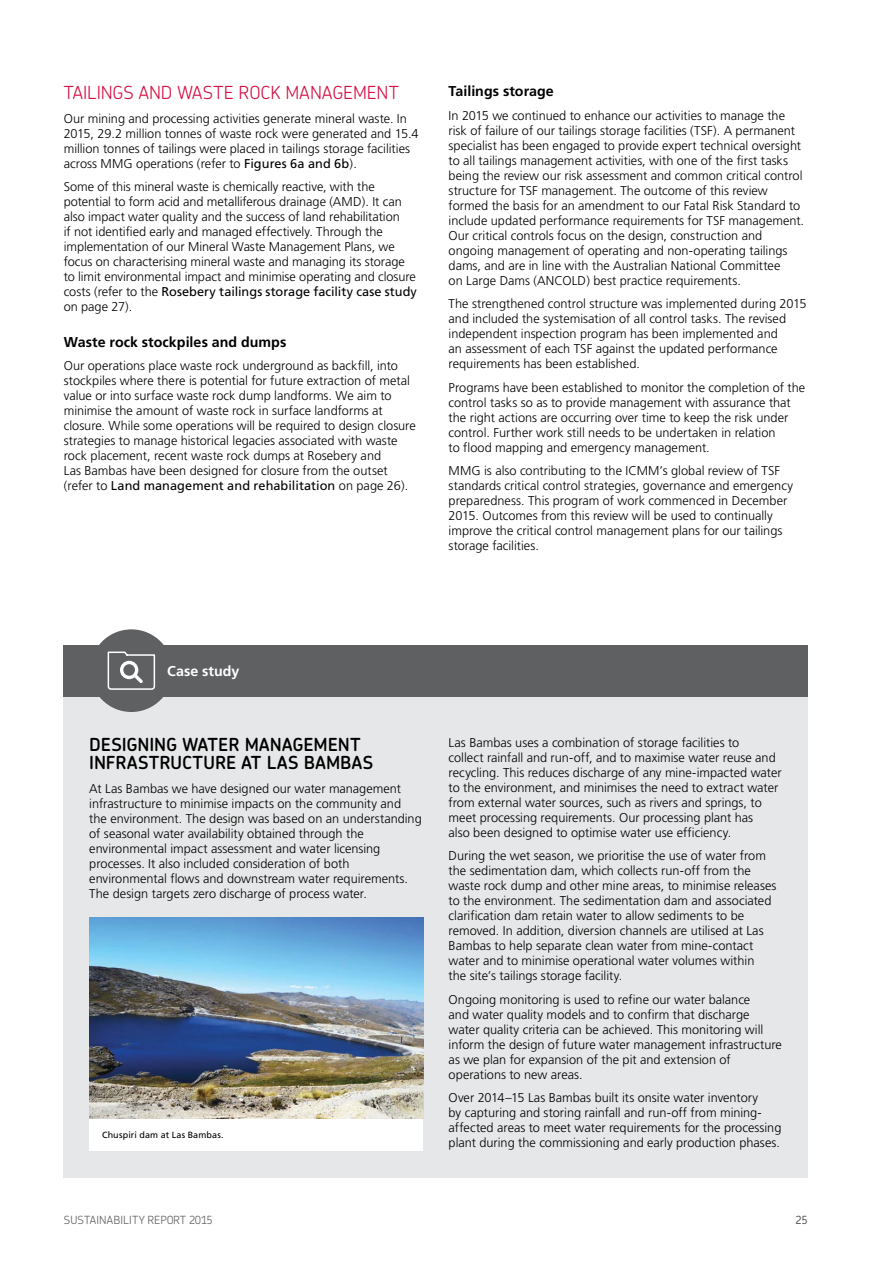
<style>
.page{position:relative;width:893px;height:1263px;background:#fff}
.page>*{position:absolute;margin:0;border:0;box-sizing:border-box;transform-origin:0 0}
.t1{font:600 18px/18px "Chevin";letter-spacing:.01em;color:#000}
.t2{font:300 18px "Chevin";color:#d31245}
.t3{font:700 14.25px "Frutiger";letter-spacing:.005em;color:#000}
.t4{font:700 14.25px "Frutiger";color:#fff}
.t5{font:300 12.75px/15px "Frutiger";color:#000}
.t6{font:300 11.25px "Chevin";letter-spacing:.005em;color:#5f6062}
.t7{font:500 11.25px "Chevin";color:#5f6062}
.t8{font:9px "Frutiger";letter-spacing:.015em;color:#000}
.s1{font-weight:400}
</style>
<div class="page">
<div style="left:64px;top:696px;width:744px;height:482px;background:#e6e7e8"></div>
<div style="left:64px;top:645px;width:744px;height:51px;background:#5f6062"></div>
<div style="left:90px;top:629px;width:83px;height:83px;background:#5f6062;border-radius:50%"></div>
<svg style="left:107px;top:651px;width:49px;height:39px"></svg>
<div style="left:89px;top:1118px;width:334px;height:32px;background:#fff"></div>
<img style="left:89px;top:917px;width:334px;height:201px">
<h1 class="t2" style="left:64px;top:81px;width:12px">TAILINGS</h1>
<h1 class="t2" style="left:139px;top:81px;width:57px">AN D WASTE</h1>
<h1 class="t2" style="left:239px;top:81px;width:12px">ROCK</h1>
<h1 class="t2" style="left:285px;top:81px;width:13px">MANAGEMENT</h1>
<p class="t5" style="left:64px;top:111px;width:356px">Our mining and processing activities generate mineral waste. In 2015, 29.2 million tonnes of waste rock were generated and 15.4 million tonnes of tailings were placed in tailings storage facilities across MMG operations (refer to <span class="s1">Figures 6a and 6b</span>).</p>
<p class="t5" style="left:64px;top:179px;width:355px">Some of this mineral waste is chemically reactive, with the potential to form acid and metalliferous drainage (AMD). It can also impact water quality and the success of land rehabilitation<br>if not identified early and managed effectively. Through the implementation of our Mineral Waste Management Plans, we focus on characterising mineral waste and managing its storage to limit environmental impact and minimise operating and closure costs (refer to the <span class="s1">Rosebery tailings storage facility case study </span>on page 27).</p>
<p class="t3" style="left:64px;top:333px;width:224px">Waste rock stockpiles and dumps</p>
<p class="t5" style="left:64px;top:358px;width:354px">Our operations place waste rock underground as backfill, into stockpiles where there is potential for future extraction of metal value or into surface waste rock dump landforms. We aim to minimise the amount of waste rock in surface landforms at closure. While some operations will be required to design closure strategies to manage historical legacies associated with waste rock placement, recent waste rock dumps at Rosebery and<br>Las Bambas have been designed for closure from the outset (refer to <span class="s1">Land management and rehabilitation</span> on page 26).</p>
<p class="t3" style="left:449px;top:83px;width:107px">Tailings storage</p>
<p class="t5" style="left:449px;top:108px;width:357px">In 2015 we continued to enhance our activities to manage the risk of failure of our tailings storage facilities (TSF). A permanent specialist has been engaged to provide expert technical oversight to all tailings management activities, with one of the first tasks being the review our risk assessment and common critical control structure for TSF management. The outcome of this review formed the basis for an amendment to our Fatal Risk Standard to include updated performance requirements for TSF management.<br>Our critical controls focus on the design, construction and ongoing management of operating and non-operating tailings dams, and are in line with the Australian National Committee<br>on Large Dams (ANCOLD) best practice requirements.</p>
<p class="t5" style="left:449px;top:296px;width:359px">The strengthened control structure was implemented during 2015 and included the systemisation of all control tasks. The revised independent inspection program has been implemented and<br>an assessment of each TSF against the updated performance requirements has been established.</p>
<p class="t5" style="left:449px;top:380px;width:358px">Programs have been established to monitor the completion of the control tasks so as to provide management with assurance that the right actions are occurring over time to keep the risk under control. Further work still needs to be undertaken in relation<br>to flood mapping and emergency management.</p>
<p class="t5" style="left:449px;top:463px;width:346px">MMG is also contributing to the ICMM’s global review of TSF standards critical control strategies, governance and emergency preparedness. This program of work commenced in December 2015. Outcomes from this review will be used to continually improve the critical control management plans for our tailings storage facilities.</p>
<p class="t4" style="left:167px;top:663px;width:74px">Case study</p>
<h1 class="t1" style="left:89px;top:735px;width:285px">DESIGNING WATER MANAGEMENT<br>INFRASTRUCTURE AT LAS BAMB AS</h1>
<p class="t5" style="left:89px;top:781px;width:334px">At Las Bambas we have designed our water management infrastructure to minimise impacts on the community and the environment. The design was based on an understanding of seasonal water availability obtained through the environmental impact assessment and water licensing processes. It also included consideration of both environmental flows and downstream water requirements.<br>The design targets zero discharge of process water.</p>
<p class="t8" style="left:102px;top:1129px;width:123px">Chuspiri dam at Las Bambas.</p>
<p class="t5" style="left:449px;top:735px;width:335px">Las Bambas uses a combination of storage facilities to<br>collect rainfall and run-off, and to maximise water reuse and recycling. This reduces discharge of any mine-impacted water to the environment, and minimises the need to extract water from external water sources, such as rivers and springs, to meet processing requirements. Our processing plant has<br>also been designed to optimise water use efficiency.</p>
<p class="t5" style="left:449px;top:848px;width:329px">During the wet season, we prioritise the use of water from the sedimentation dam, which collects run-off from the waste rock dump and other mine areas, to minimise releases to the environment. The sedimentation dam and associated clarification dam retain water to allow sediments to be removed. In addition, diversion channels are utilised at Las Bambas to help separate clean water from mine-contact water and to minimise operational water volumes within<br>the site’s tailings storage facility.</p>
<p class="t5" style="left:449px;top:992px;width:335px">Ongoing monitoring is used to refine our water balance<br>and water quality models and to confirm that discharge water quality criteria can be achieved. This monitoring will inform the design of future water management infrastructure as we plan for expansion of the pit and extension of operations to new areas.</p>
<p class="t5" style="left:449px;top:1090px;width:334px">Over 2014–15 Las Bambas built its onsite water inventory<br>by capturing and storing rainfall and run-off from mining&shy;affected areas to meet water requirements for the processing plant during the commissioning and early production phases.</p>
<p class="t6" style="left:64px;top:1212px;width:151px">SUSTAINABILITY REPORT 2015</p>
<p class="t7" style="left:795px;top:1212px;width:14px">25</p>
</div>
